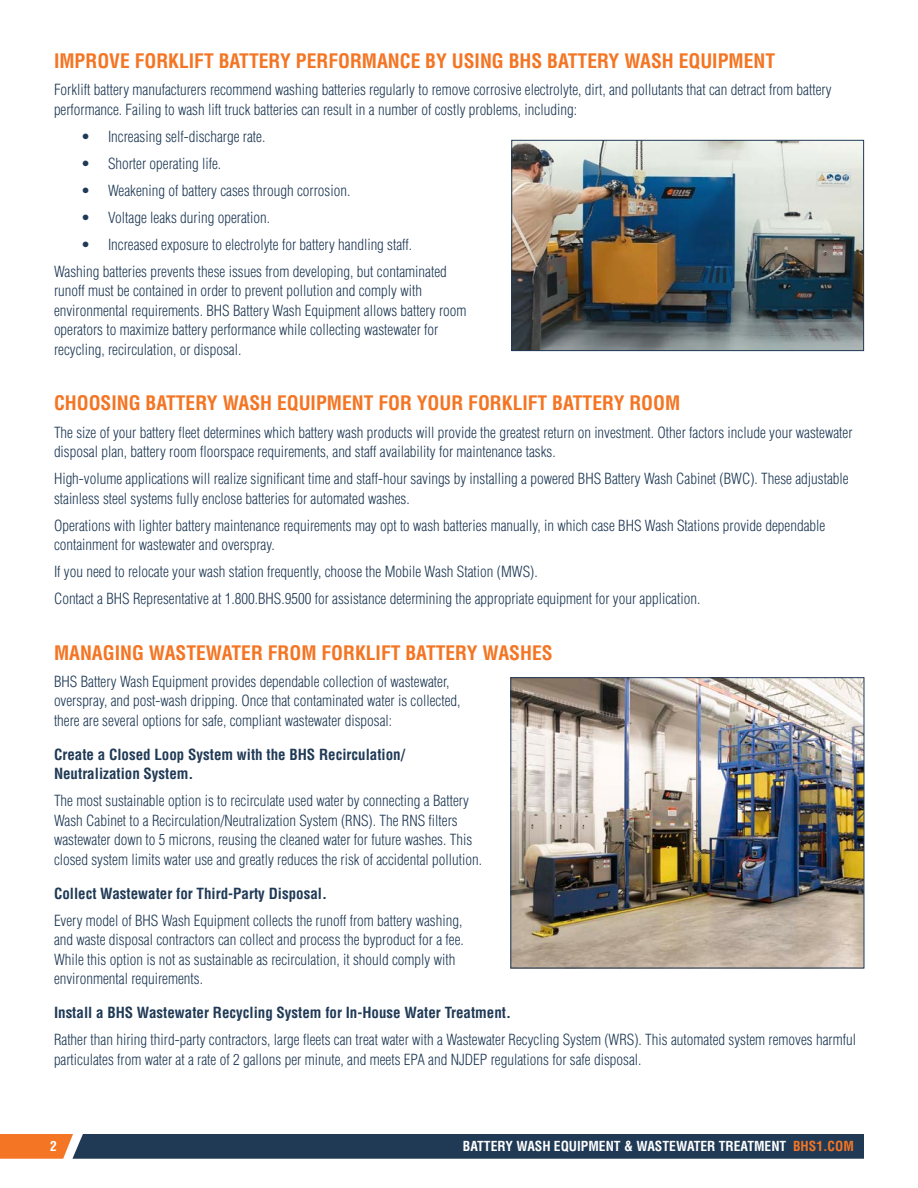
<style>
.page{position:relative;width:918px;height:1188px;background:#fff}
.page>*{position:absolute;margin:0;border:0;box-sizing:border-box;transform-origin:0 0}
.SUBHEADING{font:700 condensed 19.5px "Helvetica LT Std";color:#f47523}
.F_B{font:300 condensed 15px/19.5px "Helvetica LT Std";color:#203a56}
.F_B-2{font:700 condensed 15px/19.5px "Helvetica LT Std";color:#203a56}
.t1{font:700 condensed 13.5px "Helvetica LT Std";color:#fff}
.s1{color:#f47523}
</style>
<div class="page">
<svg style="left:0;top:1134px;width:864px;height:25px;background:#354255"></svg>
<img style="left:513px;top:142px;width:349px;height:207px">
<div style="left:511px;top:140px;width:353px;height:211px;border:1px solid #203a56"></div>
<img style="left:512px;top:679px;width:350px;height:287px">
<div style="left:510px;top:677px;width:354px;height:291px;border:1px solid #203a56"></div>
<p class="SUBHEADING" style="left:54px;top:49px;width:723px">IMPROVE FORKLIFT BATTERY PERFORMANCE BY USING BHS BATTERY WASH EQUIPMENT</p>
<p class="F_B" style="left:54px;top:80px;width:779px">Forklift battery manufacturers recommend washing batteries regularly to remove corrosive electrolyte, dirt, and pollutants that can detract from battery performance. Failing to wash lift truck batteries can result in a number of costly problems, including:</p>
<p class="F_B" style="left:81px;top:126px;width:186px">• Increasing self-discharge rate.</p>
<p class="F_B" style="left:81px;top:153px;width:142px">• Shorter operating life.</p>
<p class="F_B" style="left:81px;top:180px;width:271px">• Weakening of battery cases through corrosion.</p>
<p class="F_B" style="left:81px;top:208px;width:191px">• Voltage leaks during operation.</p>
<p class="F_B" style="left:81px;top:235px;width:333px">• Increased exposure to electrolyte for battery handling staff.</p>
<p class="F_B" style="left:54px;top:262px;width:414px">Washing batteries prevents these issues from developing, but contaminated runoff must be contained in order to prevent pollution and comply with environmental requirements. BHS Battery Wash Equipment allows battery room operators to maximize battery performance while collecting wastewater for recycling, recirculation, or disposal.</p>
<p class="SUBHEADING" style="left:54px;top:391px;width:628px">CHOOSING BATTERY WASH EQUIPMENT FOR YOUR FORKLIFT BATTERY ROOM</p>
<p class="F_B" style="left:54px;top:422px;width:800px">The size of your battery fleet determines which battery wash products will provide the greatest return on investment. Other factors include your wastewater disposal plan, battery room floorspace requirements, and staff availability for maintenance tasks.</p>
<p class="F_B" style="left:54px;top:469px;width:796px">High-volume applications will realize significant time and staff-hour savings by installing a powered BHS Battery Wash Cabinet (BWC). These adjustable stainless steel systems fully enclose batteries for automated washes.</p>
<p class="F_B" style="left:54px;top:515px;width:773px">Operations with lighter battery maintenance requirements may opt to wash batteries manually, in which case BHS Wash Stations provide dependable containment for wastewater and overspray.</p>
<p class="F_B" style="left:54px;top:562px;width:485px">If you need to relocate your wash station frequently, choose the Mobile Wash Station (MWS).</p>
<p class="F_B" style="left:54px;top:589px;width:648px">Contact a BHS Representative at 1.800.BHS.9500 for assistance determining the appropriate equipment for your application.</p>
<p class="SUBHEADING" style="left:54px;top:641px;width:500px">MANAGING WASTEWATER FROM FORKLIFT BATTERY WASHES</p>
<p class="F_B" style="left:54px;top:672px;width:408px">BHS Battery Wash Equipment provides dependable collection of wastewater, overspray, and post-wash dripping. Once that contaminated water is collected, there are several options for safe, compliant wastewater disposal:</p>
<p class="F_B-2" style="left:54px;top:744px;width:352px">Create a Closed Loop System with the BHS Recirculation/<br>Neutralization System.</p>
<p class="F_B" style="left:54px;top:791px;width:430px">The most sustainable option is to recirculate used water by connecting a Battery Wash Cabinet to a Recirculation/Neutralization System (RNS). The RNS filters wastewater down to 5 microns, reusing the cleaned water for future washes. This closed system limits water use and greatly reduces the risk of accidental pollution.</p>
<p class="F_B-2" style="left:54px;top:883px;width:275px">Collect Wastewater for Third-Party Disposal.</p>
<p class="F_B" style="left:54px;top:910px;width:411px">Every model of BHS Wash Equipment collects the runoff from battery washing, and waste disposal contractors can collect and process the byproduct for a fee.<br>While this option is not as sustainable as recirculation, it should comply with environmental requirements.</p>
<p class="F_B-2" style="left:54px;top:1003px;width:459px">Install a BHS Wastewater Recycling System for In-House Water Treatment.</p>
<p class="F_B" style="left:54px;top:1030px;width:804px">Rather than hiring third-party contractors, large fleets can treat water with a Wastewater Recycling System (WRS). This automated system removes harmful particulates from water at a rate of 2 gallons per minute, and meets EPA and NJDEP regulations for safe disposal.</p>
<p class="t1" style="left:50px;top:1138px;width:8px">2</p>
<p class="t1" style="left:463px;top:1138px;width:392px">BATTERY WASH EQUIPMENT &amp; WASTEWATER TREATMENT <span class="s1">BHS1.COM</span></p>
</div>
